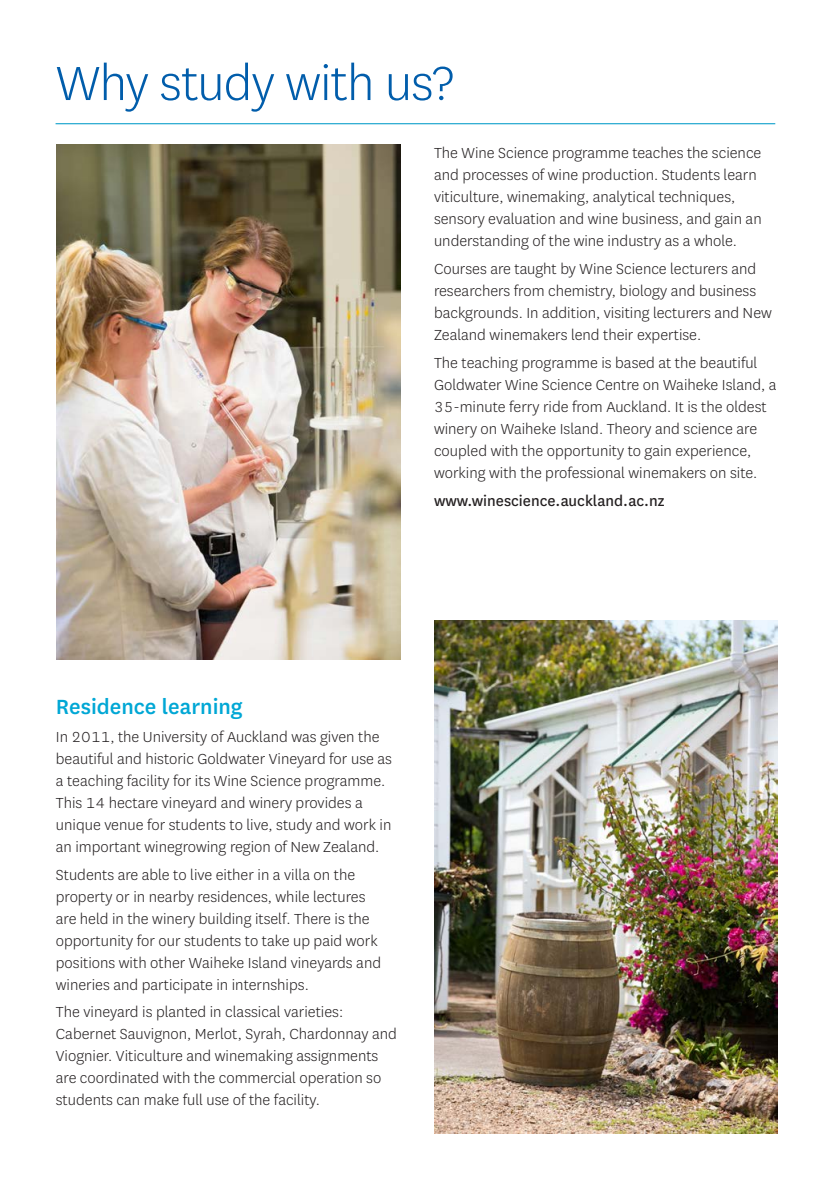
<style>
.page{position:relative;width:834px;height:1191px;background:#fff}
.page>*{position:absolute;margin:0;border:0;box-sizing:border-box;transform-origin:0 0}
.Heading_A{font:300 56px "National";letter-spacing:-.015em;color:#015dab}
.Subheading_A{font:500 24px "National";color:#00a7d5}
.BODYCOPY{font:300 17px/22px "National";color:#231f20}
.BODYCOPY-2{font:17px "National";color:#231f20}
</style>
<div class="page">
<hr style="left:56px;top:123px;width:719px;height:1px;background:#009bc8">
<img style="left:434px;top:620px;width:343px;height:513px">
<img style="left:57px;top:145px;width:343px;height:514px">
<p class="Heading_A" style="left:56px;top:48px;width:399px">Why study with us?</p>
<p class="BODYCOPY" style="left:434px;top:142px;width:329px">The Wine Science programme teaches the science and processes of wine production. Students learn viticulture, winemaking, analytical techniques, sensory evaluation and wine business, and gain an understanding of the wine industry as a whole.</p>
<p class="BODYCOPY" style="left:434px;top:257px;width:339px">Courses are taught by Wine Science lecturers and researchers from chemistry, biology and business backgrounds. In addition, visiting lecturers and New Zealand winemakers lend their expertise.</p>
<p class="BODYCOPY" style="left:434px;top:351px;width:344px">The teaching programme is based at the beautiful Goldwater Wine Science Centre on Waiheke Island, a 35-minute ferry ride from Auckland. It is the oldest winery on Waiheke Island. Theory and science are coupled with the opportunity to gain experience, working with the professional winemakers on site.</p>
<p class="BODYCOPY-2" style="left:434px;top:489px;width:232px">www.winescience.auckland.ac.nz</p>
<p class="Subheading_A" style="left:56px;top:690px;width:188px">Residence learning</p>
<p class="BODYCOPY" style="left:56px;top:725px;width:337px">In 2011, the University of Auckland was given the beautiful and historic Goldwater Vineyard for use as a teaching facility for its Wine Science programme.<br>This 14 hectare vineyard and winery provides a unique venue for students to live, study and work in an important winegrowing region of New Zealand.</p>
<p class="BODYCOPY" style="left:56px;top:863px;width:327px">Students are able to live either in a villa on the property or in nearby residences, while lectures are held in the winery building itself. There is the opportunity for our students to take up paid work positions with other Waiheke Island vineyards and wineries and participate in internships.</p>
<p class="BODYCOPY" style="left:56px;top:1000px;width:342px">The vineyard is planted in classical varieties:<br>Cabernet Sauvignon, Merlot, Syrah, Chardonnay and Viognier. Viticulture and winemaking assignments are coordinated with the commercial operation so students can make full use of the facility.</p>
</div>
